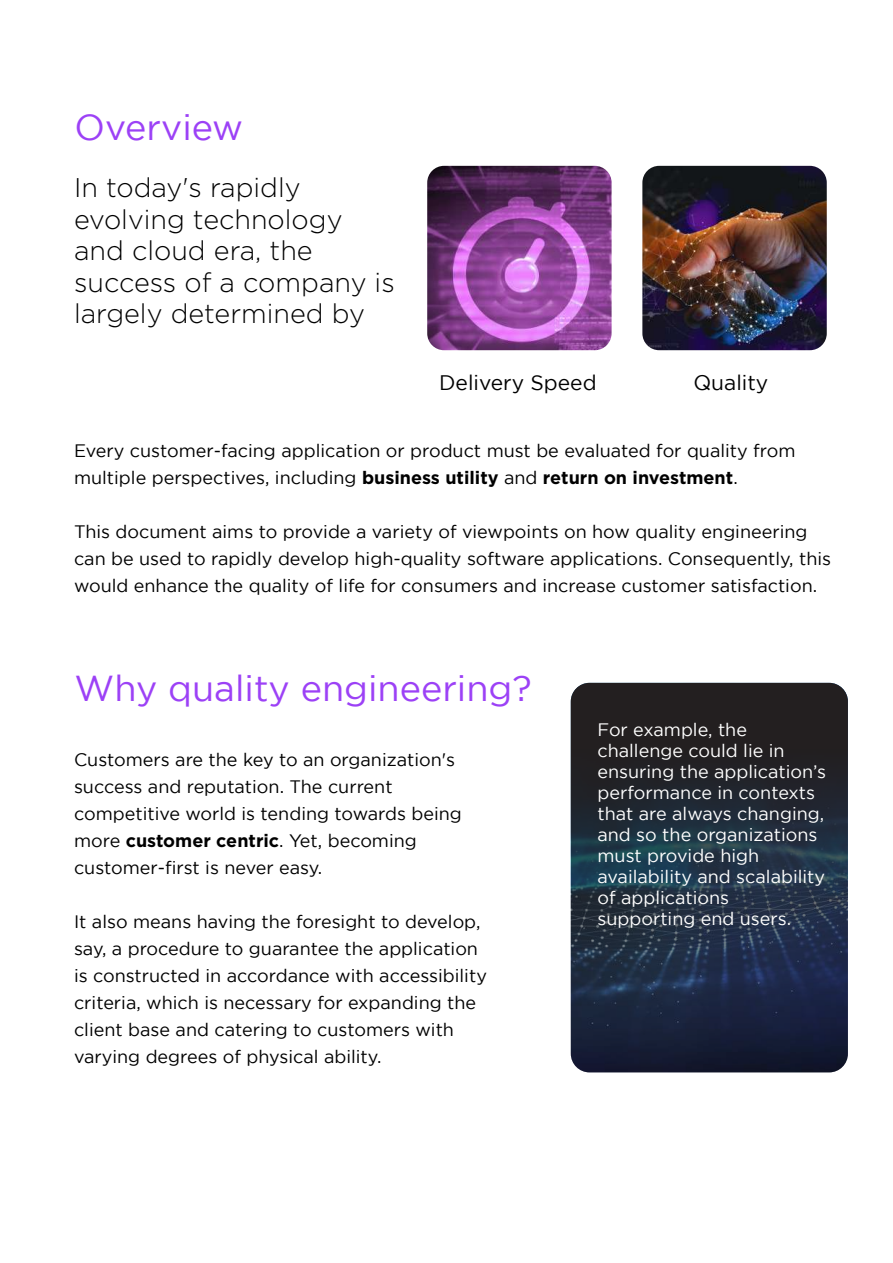
<style>
.page{position:relative;width:893px;height:1263px;background:#fff}
.page>*{position:absolute;margin:0;border:0;box-sizing:border-box;transform-origin:0 0}
.t1{font:36px "Gotham";color:#9c41f6}
.t2{font:300 27px/31.5px "Gotham";color:#000}
.t3{font:21px "Gotham";color:#000}
.t4{font:18px/27px "Gotham";color:#000}
.t5{font:18px/21px "Gotham";color:#fff}
.s1{font-weight:700}
</style>
<div class="page">
<img style="left:642px;top:166px;width:185px;height:184px">
<svg style="left:571px;top:683px;width:277px;height:389px;background:#202939"></svg>
<img style="left:427px;top:166px;width:185px;height:184px">
<h1 class="t1" style="left:75px;top:107px;width:170px">Overview</h1>
<h2 class="t2" style="left:74px;top:172px;width:322px">In today's rapidly evolving technology and cloud era, the success of a company is largely determined by</h2>
<p class="t3" style="left:439px;top:370px;width:159px">Delivery Speed</p>
<p class="t3" style="left:693px;top:370px;width:76px">Quality</p>
<p class="t4" style="left:74px;top:437px;width:723px">Every customer-facing application or product must be evaluated for quality from multiple perspectives, including <span class="s1">business utility</span> and <span class="s1">return on investment</span>.</p>
<p class="t4" style="left:74px;top:518px;width:759px">This document aims to provide a variety of viewpoints on how quality engineering can be used to rapidly develop high-quality software applications. Consequently, this would enhance the quality of life for consumers and increase customer satisfaction.</p>
<h1 class="t1" style="left:75px;top:669px;width:459px">Why quality engineering?</h1>
<p class="t4" style="left:74px;top:746px;width:389px">Customers are the key to an organization's success and reputation. The current competitive world is tending towards being more <span class="s1">customer centric</span>. Yet, becoming customer-first is never easy.</p>
<p class="t4" style="left:74px;top:908px;width:414px">It also means having the foresight to develop, say, a procedure to guarantee the application is constructed in accordance with accessibility criteria, which is necessary for expanding the client base and catering to customers with varying degrees of physical ability.</p>
<p class="t5" style="left:597px;top:718px;width:230px">For example, the challenge could lie in ensuring the application’s performance in contexts that are always changing, and so the organizations must provide high availability and scalability of applications supporting end users.</p>
</div>
